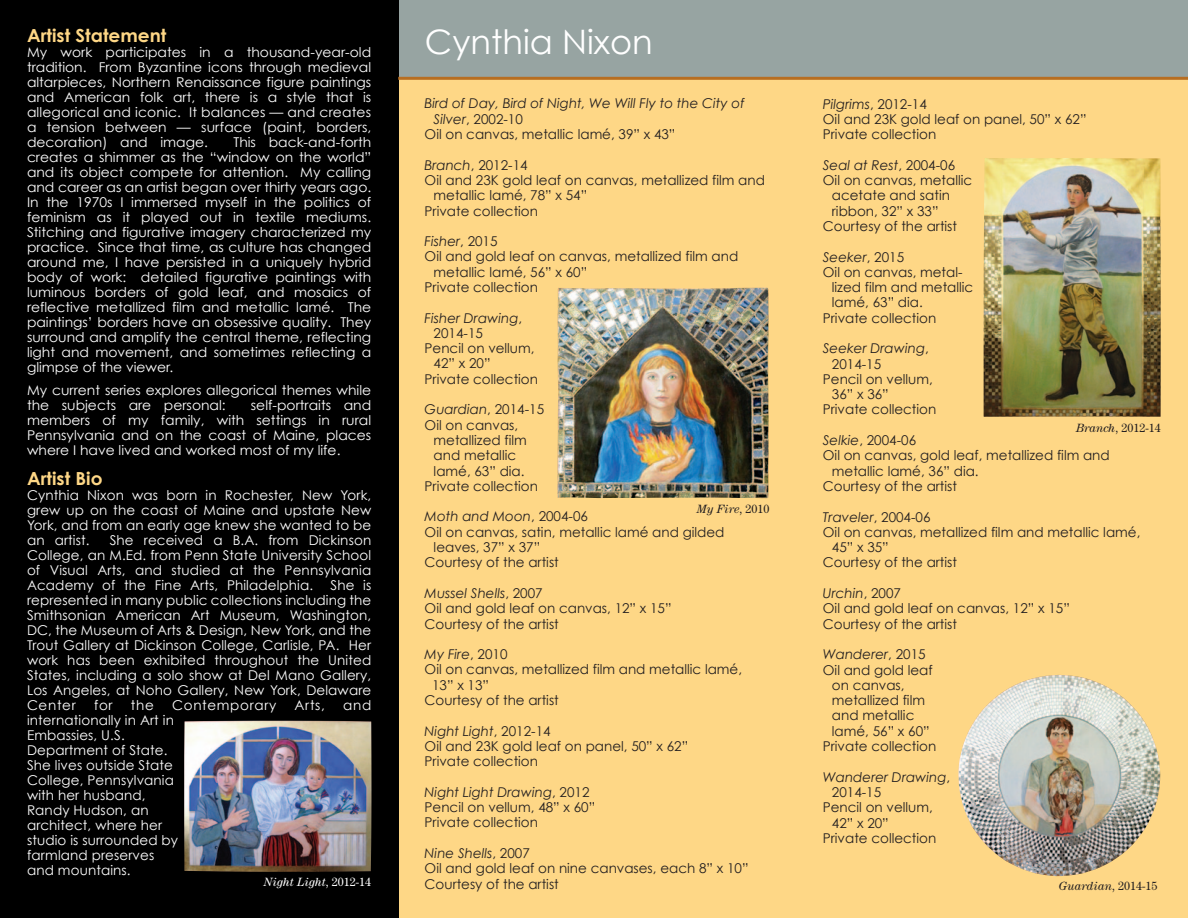
<style>
.page{position:relative;width:1188px;height:918px;background:#fff}
.page>*{position:absolute;margin:0;border:0;box-sizing:border-box;transform-origin:0 0}
.t1{font:33.75px "Century Gothic";color:#fff}
.t2{font:700 18px "Century Gothic";color:#fed786}
.t3{font:13.5px/15px "Century Gothic";letter-spacing:.01em;color:#fff;text-align:justify}
.t4{font:13.5px/15.3px "Century Gothic";color:#231f20}
.t5{font:italic 13.5px "Century Gothic";color:#231f20}
.t6{font:13.5px "Century Gothic";letter-spacing:.05em;color:#fff}
.t7{font:italic 12px "Century";color:#231f20}
.t8{font:italic 12px "Century";color:#fff}
.t9{font:12px "Century";color:#231f20}
.s1{font-style:normal}
.s2{font-style:italic}
</style>
<div class="page">
<div style="left:398px;top:0;width:790px;height:918px;background:#fed786"></div>
<div style="left:398px;top:0;width:790px;height:78px;background:#97a4a2"></div>
<div style="left:0;top:0;width:398px;height:918px;background:#000"></div>
<img style="left:958px;top:675px;width:202px;height:201px">
<img style="left:557px;top:288px;width:212px;height:210px">
<img style="left:984px;top:158px;width:177px;height:259px">
<img style="left:184px;top:721px;width:187px;height:151px">
<hr style="left:398px;top:77px;width:790px;height:3px;background:#b76e22">
<h2 class="t2" style="left:27px;top:24px;width:141px">Artist Statement</h2>
<p class="t3" style="left:27px;top:45px;width:346px">My work participates in a thousand-year-old tradition. From Byzantine icons through medieval altarpieces, Northern Renaissance figure paintings and American folk art, there is a style that is allegorical and iconic. It balances — and creates a tension between — surface (paint, borders, decoration) and image.</p>
<p class="t3" style="left:27px;top:135px;width:346px;text-indent:206px">This back-and-forth creates a shimmer as the “window on the world” and its object compete for attention. My calling and career as an artist began over thirty years ago.<br>In the 1970s I immersed myself in the politics of feminism as it played out in textile mediums.<br>Stitching and figurative imagery characterized my practice. Since that time, as culture has changed around me, I have persisted in a uniquely hybrid body of work: detailed figurative paintings with luminous borders of gold leaf, and mosaics of reflective metallized film and metallic lamé. The paintings’ borders have an obsessive quality. They surround and amplify the central theme, reflecting light and movement, and sometimes reflecting a glimpse of the viewer.</p>
<p class="t3" style="left:27px;top:382px;width:346px">My current series explores allegorical themes while the subjects are personal:</p>
<p class="t3" style="left:27px;top:397px;width:346px;text-indent:224px">self-portraits and members of my family, with settings in rural Pennsylvania and on the coast of Maine, places where I have lived and worked most of my life.</p>
<h2 class="t2" style="left:27px;top:467px;width:77px">Artist Bio</h2>
<p class="t3" style="left:27px;top:487px;width:346px">Cynthia Nixon was born in Rochester, New York, grew up on the coast of Maine and upstate New York, and from an early age knew she wanted to be an artist.</p>
<p class="t3" style="left:27px;top:532px;width:346px;text-indent:83px">She received a B.A. from Dickinson College, an M.Ed. from Penn State University School of Visual Arts, and studied at the Pennsylvania Academy of the Fine Arts, Philadelphia.</p>
<p class="t3" style="left:27px;top:577px;width:346px;text-indent:303px">She is represented in many public collections including the Smithsonian American Art Museum, Washington, DC, the Museum of Arts &amp; Design, New York, and the Trout Gallery at Dickinson College, Carlisle, PA. Her work has been exhibited throughout the United States, including a solo show at Del Mano Gallery, Los Angeles, at Noho Gallery, New York, Delaware Center</p>
<p class="t3" style="left:94px;top:697px;width:20px">for</p>
<p class="t3" style="left:131px;top:697px;width:24px">the</p>
<p class="t6" style="left:172px;top:697px;width:106px">Contemporary</p>
<p class="t3" style="left:295px;top:697px;width:32px">Arts,</p>
<p class="t3" style="left:343px;top:697px;width:30px">and</p>
<p class="t3" style="left:27px;top:712px;width:153px;text-align:left">internationally in Art in<br>Embassies, U.S.<br>Department of State.<br>She lives outside State<br>College, Pennsylvania with her husband,<br>Randy Hudson, an architect, where her studio is surrounded by farmland preserves and mountains.</p>
<p class="t8" style="left:264px;top:875px;width:109px">Night Light<span class="s1">, 2012-14</span></p>
<h1 class="t1" style="left:425px;top:21px;width:229px">Cynthia Nixon</h1>
<p class="t5" style="left:425px;top:95px;width:321px">Bird of Day, Bird of Night, We Will Fly to the City of</p>
<p class="t4" style="left:434px;top:111px;width:91px"><span class="s2">Silver</span>, 2002-10</p>
<p class="t4" style="left:425px;top:126px;width:252px">Oil on canvas, metallic lamé, 39” x 43”</p>
<p class="t4" style="left:425px;top:157px;width:105px"><span class="s2">Branch</span>, 2012-14</p>
<p class="t4" style="left:425px;top:172px;width:342px">Oil and 23K gold leaf on canvas, metallized film and</p>
<p class="t4" style="left:434px;top:187px;width:155px">metallic lamé, 78” x 54”</p>
<p class="t4" style="left:425px;top:203px;width:115px">Private collection</p>
<p class="t5" style="left:425px;top:233px;width:74px">Fisher<span class="s1">, 2015</span></p>
<p class="t4" style="left:425px;top:249px;width:315px">Oil and gold leaf on canvas, metallized film and</p>
<p class="t4" style="left:434px;top:264px;width:155px">metallic lamé, 56” x 60”</p>
<p class="t4" style="left:425px;top:279px;width:115px">Private collection</p>
<p class="t5" style="left:425px;top:309px;width:99px">Fisher Drawing<span class="s1">,</span></p>
<p class="t4" style="left:434px;top:325px;width:51px">2014-15</p>
<p class="t4" style="left:425px;top:340px;width:111px">Pencil on vellum,</p>
<p class="t4" style="left:434px;top:356px;width:58px">42” x 20”</p>
<p class="t4" style="left:425px;top:371px;width:115px">Private collection</p>
<p class="t4" style="left:425px;top:402px;width:121px"><span class="s2">Guardian</span>, 2014-15<br>Oil on canvas,</p>
<p class="t4" style="left:434px;top:432px;width:95px">metallized film</p>
<p class="t4" style="left:434px;top:448px;width:84px">and metallic</p>
<p class="t4" style="left:434px;top:463px;width:92px">lamé, 63” dia.</p>
<p class="t4" style="left:425px;top:478px;width:115px">Private collection</p>
<p class="t5" style="left:425px;top:508px;width:165px">Moth and Moon<span class="s1">, 2004-06</span></p>
<p class="t4" style="left:425px;top:524px;width:301px">Oil on canvas, satin, metallic lamé and gilded</p>
<p class="t4" style="left:434px;top:539px;width:108px">leaves, 37” x 37”</p>
<p class="t4" style="left:425px;top:555px;width:136px">Courtesy of the artist</p>
<p class="t4" style="left:425px;top:585px;width:248px"><span class="s2">Mussel Shells</span>, 2007<br>Oil and gold leaf on canvas, 12” x 15”<br>Courtesy of the artist</p>
<p class="t5" style="left:425px;top:646px;width:84px">My Fire<span class="s1">, 2010</span></p>
<p class="t4" style="left:425px;top:662px;width:319px">Oil on canvas, metallized film and metallic lamé,</p>
<p class="t4" style="left:432px;top:677px;width:58px">13” x 13”</p>
<p class="t4" style="left:425px;top:692px;width:136px">Courtesy of the artist</p>
<p class="t4" style="left:425px;top:723px;width:265px"><span class="s2">Night Light</span>, 2012-14<br>Oil and 23K gold leaf on panel, 50” x 62”<br>Private collection</p>
<p class="t4" style="left:425px;top:784px;width:172px"><span class="s2">Night Light Drawing</span>, 2012<br>Pencil on vellum, 48” x 60”<br>Private collection</p>
<p class="t4" style="left:425px;top:845px;width:325px"><span class="s2">Nine Shells</span>, 2007<br>Oil and gold leaf on nine canvases, each 8” x 10”<br>Courtesy of the artist</p>
<p class="t7" style="left:697px;top:502px;width:74px">My Fire<span class="s1">, 2010</span></p>
<p class="t4" style="left:823px;top:96px;width:265px"><span class="s2">Pilgrims</span>, 2012-14<br>Oil and 23K gold leaf on panel, 50” x 62”<br>Private collection</p>
<p class="t5" style="left:823px;top:157px;width:134px">Seal at Rest<span class="s1">, 2004-06</span></p>
<p class="t4" style="left:823px;top:172px;width:151px">Oil on canvas, metallic</p>
<p class="t4" style="left:832px;top:188px;width:120px">acetate and satin</p>
<p class="t4" style="left:832px;top:203px;width:108px">ribbon, 32” x 33”</p>
<p class="t4" style="left:823px;top:218px;width:136px">Courtesy of the artist</p>
<p class="t5" style="left:823px;top:248px;width:83px">Seeker<span class="s1">, 2015</span></p>
<p class="t4" style="left:823px;top:264px;width:141px">Oil on canvas, metal-</p>
<p class="t4" style="left:832px;top:279px;width:143px">lized film and metallic</p>
<p class="t4" style="left:832px;top:295px;width:92px">lamé, 63” dia.</p>
<p class="t4" style="left:823px;top:310px;width:115px">Private collection</p>
<p class="t5" style="left:823px;top:340px;width:107px">Seeker Drawing<span class="s1">,</span></p>
<p class="t4" style="left:832px;top:356px;width:51px">2014-15</p>
<p class="t4" style="left:823px;top:371px;width:111px">Pencil on vellum,</p>
<p class="t4" style="left:832px;top:386px;width:58px">36” x 36”</p>
<p class="t4" style="left:823px;top:402px;width:115px">Private collection</p>
<p class="t4" style="left:823px;top:432px;width:95px"><span class="s2">Selkie</span>, 2004-06</p>
<p class="t4" style="left:823px;top:448px;width:288px">Oil on canvas, gold leaf, metallized film and</p>
<p class="t4" style="left:832px;top:463px;width:148px">metallic lamé, 36” dia.</p>
<p class="t4" style="left:823px;top:478px;width:136px">Courtesy of the artist</p>
<p class="t5" style="left:823px;top:508px;width:109px">Traveler<span class="s1">, 2004-06</span></p>
<p class="t4" style="left:823px;top:524px;width:319px">Oil on canvas, metallized film and metallic lamé,</p>
<p class="t4" style="left:832px;top:539px;width:58px">45” x 35”</p>
<p class="t4" style="left:823px;top:555px;width:136px">Courtesy of the artist</p>
<p class="t4" style="left:823px;top:585px;width:248px"><span class="s2">Urchin</span>, 2007<br>Oil and gold leaf on canvas, 12” x 15”<br>Courtesy of the artist</p>
<p class="t5" style="left:823px;top:646px;width:104px">Wanderer<span class="s1">, 2015</span></p>
<p class="t4" style="left:823px;top:662px;width:111px">Oil and gold leaf</p>
<p class="t4" style="left:832px;top:677px;width:74px">on canvas,</p>
<p class="t4" style="left:832px;top:692px;width:95px">metallized film</p>
<p class="t4" style="left:832px;top:708px;width:84px">and metallic</p>
<p class="t4" style="left:832px;top:723px;width:99px">lamé, 56” x 60”</p>
<p class="t4" style="left:823px;top:738px;width:115px">Private collection</p>
<p class="t5" style="left:823px;top:769px;width:129px">Wanderer Drawing<span class="s1">,</span></p>
<p class="t4" style="left:832px;top:784px;width:51px">2014-15</p>
<p class="t4" style="left:823px;top:800px;width:111px">Pencil on vellum,</p>
<p class="t4" style="left:832px;top:815px;width:58px">42” x 20”</p>
<p class="t4" style="left:823px;top:830px;width:115px">Private collection</p>
<p class="t9" style="left:1076px;top:421px;width:86px"><span class="s2">Branch</span>, 2012-14</p>
<p class="t7" style="left:1059px;top:879px;width:100px">Guardian<span class="s1">, 2014-15</span></p>
</div>
